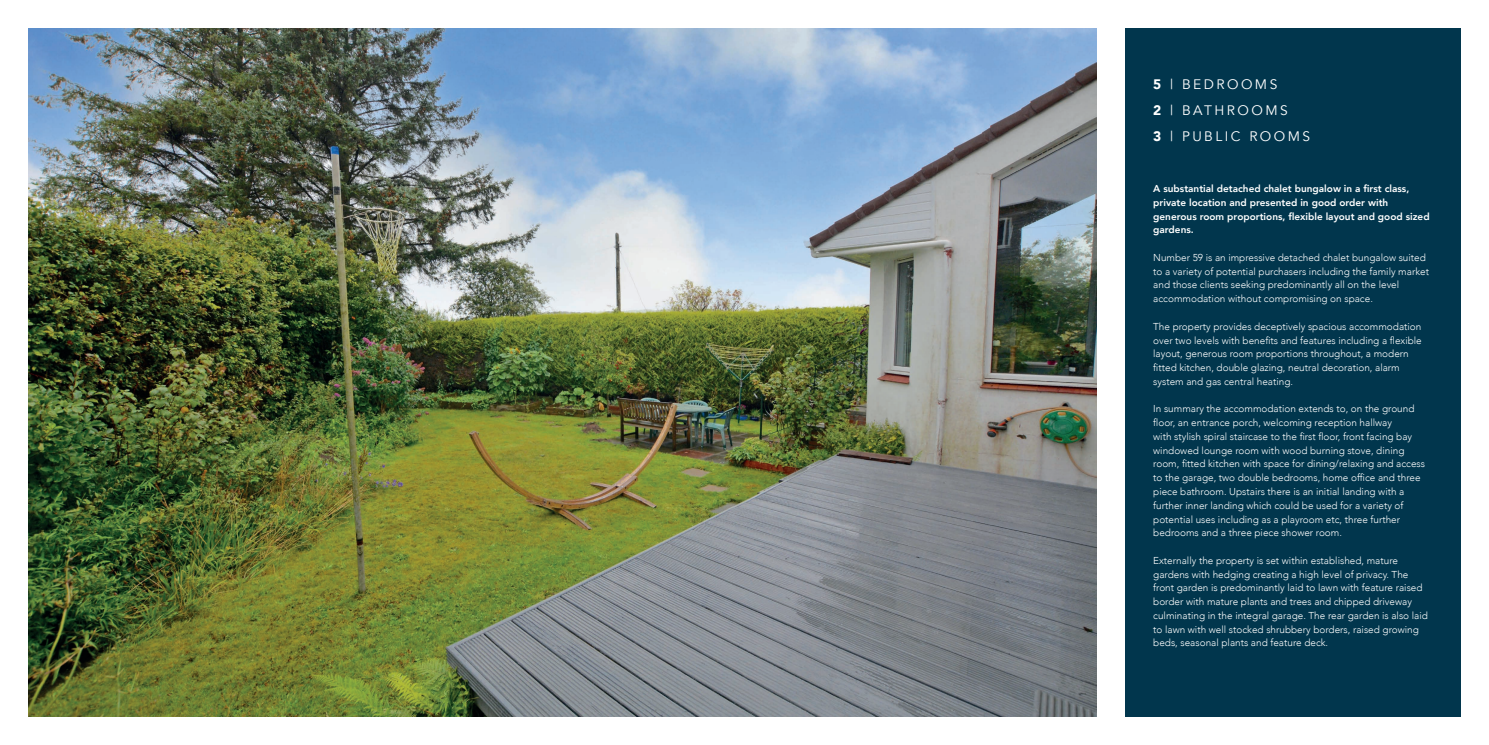
<style>
.page{position:relative;width:1489px;height:745px;background:#fff}
.page>*{position:absolute;margin:0;border:0;box-sizing:border-box;transform-origin:0 0}
.t1{font:13.75px "Avenir";letter-spacing:.18em;color:#fff}
.t2{font:300 10px/13.8px "Avenir";color:#fff}
.t3{font:800 10px/13.8px "Avenir";color:#fff}
.s1{font-weight:900}
</style>
<div class="page">
<div style="left:28px;top:28px;width:1432px;height:688px;background:#01364d"></div>
<div style="left:1096px;top:0;width:28px;height:744px;background:#fff"></div>
<img style="left:28px;top:28px;width:1068px;height:688px">
<p class="t1" style="left:1153px;top:75px;width:126px"><span class="s1">5</span> | BEDROOMS</p>
<p class="t1" style="left:1153px;top:102px;width:136px"><span class="s1">2</span> | BATHROOMS</p>
<p class="t1" style="left:1153px;top:128px;width:158px"><span class="s1">3</span> | PUBLIC ROOMS</p>
<p class="t3" style="left:1153px;top:182px;width:278px">A substantial detached chalet bungalow in a first class, private location and presented in good order with generous room proportions, flexible layout and good sized gardens.</p>
<p class="t2" style="left:1153px;top:250px;width:277px">Number 59 is an impressive detached chalet bungalow suited to a variety of potential purchasers including the family market and those clients seeking predominantly all on the level accommodation without compromising on space.</p>
<p class="t2" style="left:1153px;top:319px;width:270px">The property provides deceptively spacious accommodation over two levels with benefits and features including a flexible layout, generous room proportions throughout, a modern fitted kitchen, double glazing, neutral decoration, alarm system and gas central heating.</p>
<p class="t2" style="left:1153px;top:402px;width:273px">In summary the accommodation extends to, on the ground floor, an entrance porch, welcoming reception hallway<br>with stylish spiral staircase to the first floor, front facing bay windowed lounge room with wood burning stove, dining room, fitted kitchen with space for dining/relaxing and access to the garage, two double bedrooms, home office and three piece bathroom. Upstairs there is an initial landing with a further inner landing which could be used for a variety of potential uses including as a playroom etc, three further bedrooms and a three piece shower room.</p>
<p class="t2" style="left:1153px;top:553px;width:276px">Externally the property is set within established, mature gardens with hedging creating a high level of privacy. The front garden is predominantly laid to lawn with feature raised border with mature plants and trees and chipped driveway culminating in the integral garage. The rear garden is also laid to lawn with well stocked shrubbery borders, raised growing beds, seasonal plants and feature deck.</p>
</div>
